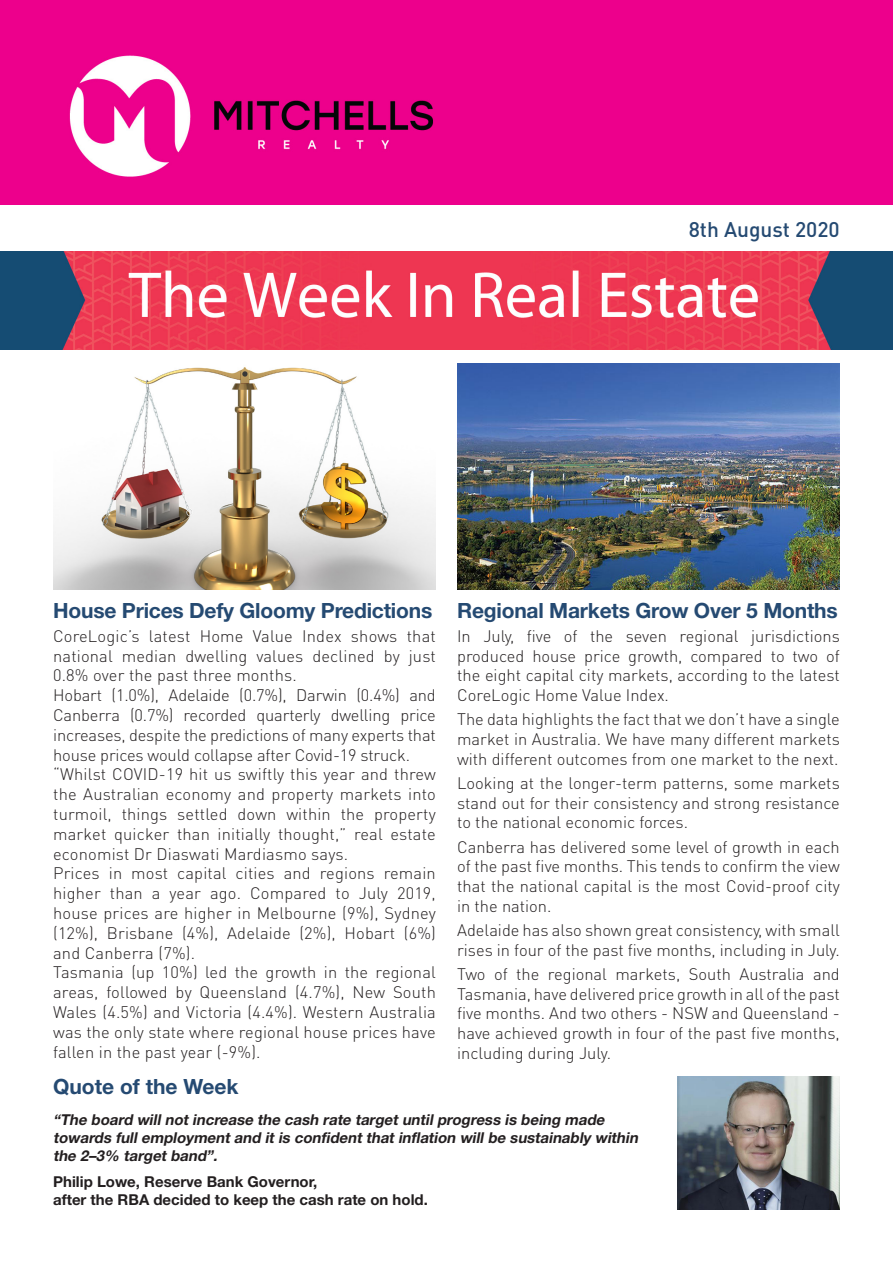
<style>
.page{position:relative;width:893px;height:1263px;background:#fff}
.page>*{position:absolute;margin:0;border:0;box-sizing:border-box;transform-origin:0 0}
.small_sub_header{font:700 21px "Helvetica Neue";letter-spacing:-.01em;color:#254a72}
.small_sub_header-2{font:500 21px "DIN Pro";color:#254a72}
.Body_Copy{font:300 16.5px/19.8px "DIN Pro";color:#231f20;text-align:justify}
.Body_Copy-2{font:italic 700 15px/18px "Helvetica Neue";color:#231f20}
.Body_Copy-3{font:700 15px "Helvetica Neue";color:#231f20}
</style>
<div class="page">
<div style="left:0;top:0;width:893px;height:204px;background:#ed008c"></div>
<img style="left:69px;top:55px;width:364px;height:122px">
<img style="left:0;top:251px;width:893px;height:98px">
<img style="left:457px;top:364px;width:383px;height:226px">
<img style="left:53px;top:367px;width:383px;height:223px">
<img style="left:677px;top:1077px;width:163px;height:133px">
<p class="small_sub_header-2" style="left:689px;top:215px;width:153px">8th August 2020</p>
<p class="small_sub_header" style="left:53px;top:597px;width:381px">House Prices Defy Gloomy Predictions</p>
<p class="Body_Copy" style="left:53px;top:625px;width:384px">CoreLogic’s latest Home Value Index shows that national median dwelling values declined by just 0.8% over the past three months.</p>
<p class="Body_Copy" style="left:53px;top:685px;width:384px">Hobart (1.0%), Adelaide (0.7%), Darwin (0.4%) and Canberra (0.7%) recorded quarterly dwelling price increases, despite the predictions of many experts that house prices would collapse after Covid-19 struck.</p>
<p class="Body_Copy" style="left:53px;top:764px;width:384px">“Whilst COVID-19 hit us swiftly this year and threw the Australian economy and property markets into turmoil, things settled down within the property market quicker than initially thought,” real estate economist Dr Diaswati Mardiasmo says.</p>
<p class="Body_Copy" style="left:53px;top:863px;width:384px">Prices in most capital cities and regions remain higher than a year ago. Compared to July 2019, house prices are higher in Melbourne (9%), Sydney (12%), Brisbane (4%), Adelaide (2%), Hobart (6%) and Canberra (7%).</p>
<p class="Body_Copy" style="left:53px;top:962px;width:384px">Tasmania (up 10%) led the growth in the regional areas, followed by Queensland (4.7%), New South Wales (4.5%) and Victoria (4.4%). Western Australia was the only state where regional house prices have fallen in the past year (-9%).</p>
<p class="small_sub_header" style="left:457px;top:597px;width:382px">Regional Markets Grow Over 5 Months</p>
<p class="Body_Copy" style="left:457px;top:625px;width:384px">In July, five of the seven regional jurisdictions produced house price growth, compared to two of the eight capital city markets, according to the latest CoreLogic Home Value Index.</p>
<p class="Body_Copy" style="left:457px;top:709px;width:384px">The data highlights the fact that we don’t have a single market in Australia. We have many different markets with different outcomes from one market to the next.</p>
<p class="Body_Copy" style="left:457px;top:772px;width:384px">Looking at the longer-term patterns, some markets stand out for their consistency and strong resistance to the national economic forces.</p>
<p class="Body_Copy" style="left:457px;top:836px;width:384px">Canberra has delivered some level of growth in each of the past five months. This tends to confirm the view that the national capital is the most Covid-proof city in the nation.</p>
<p class="Body_Copy" style="left:457px;top:919px;width:384px">Adelaide has also shown great consistency, with small rises in four of the past five months, including in July.</p>
<p class="Body_Copy" style="left:457px;top:963px;width:384px">Two of the regional markets, South Australia and Tasmania, have delivered price growth in all of the past five months. And two others - NSW and Queensland - have achieved growth in four of the past five months, including during July.</p>
<p class="small_sub_header" style="left:53px;top:1073px;width:187px">Quote of the Week</p>
<p class="Body_Copy-2" style="left:53px;top:1110px;width:589px">“The board will not increase the cash rate target until progress is being made towards full employment and it is confident that inflation will be sustainably within the 2–3% target band”.</p>
<p class="Body_Copy-3" style="left:53px;top:1173px;width:266px">Philip Lowe, Reserve Bank Governor,</p>
<p class="Body_Copy-3" style="left:53px;top:1191px;width:376px">after the RBA decided to keep the cash rate on hold.</p>
</div>
